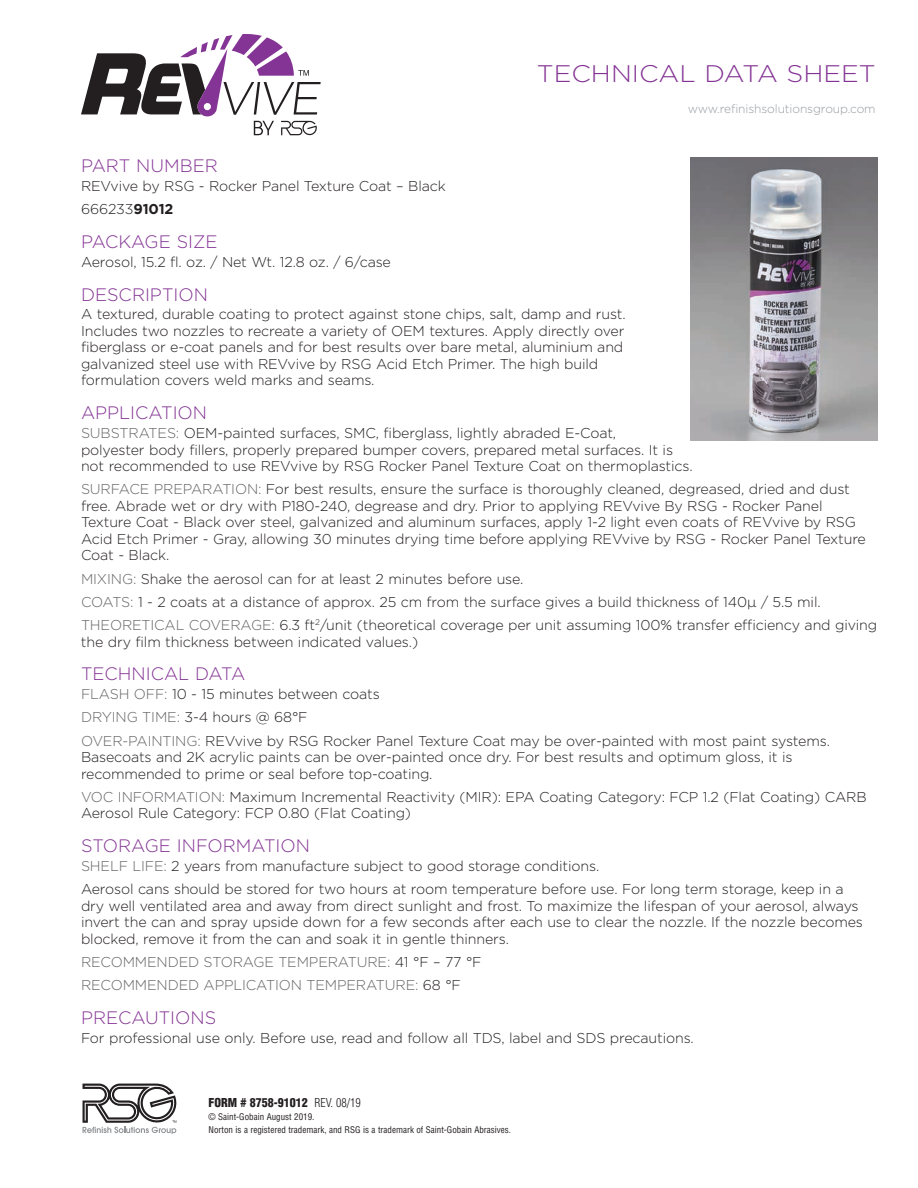
<style>
.page{position:relative;width:918px;height:1188px;background:#fff}
.page>*{position:absolute;margin:0;border:0;box-sizing:border-box;transform-origin:0 0}
.t1{font:300 24px "Gotham";color:#843494;scale:1.1 1}
.t2{font:300 18px "Gotham";color:#843494}
.t3{font:300 14.25px/16.5px "Gotham";letter-spacing:-.01em;color:#231f20}
.t4{font:300 14.25px/23.2px "Gotham";letter-spacing:-.01em;color:#636366}
.t5{font:300 12px "Gotham";letter-spacing:-.01em;color:#959ca1}
.t6{font:900 condensed 12px "Helvetica LT Std";color:#231f20}
.t7{font:condensed 9px/12.9px "Helvetica LT Std";color:#231f20}
.s1{font-weight:700}
.s2{color:#636366}
.s3{color:#231f20}
.s4{font-weight:300}
</style>
<div class="page">
<img style="left:690px;top:158px;width:188px;height:283px">
<svg style="left:83px;top:1084px;width:93px;height:50px"></svg>
<svg style="left:81px;top:34px;width:240px;height:101px"></svg>
<h1 class="t1" style="left:537px;top:58px;width:310px">TECHNICAL DATA SHEET</h1>
<p class="t5" style="left:688px;top:101px;width:189px">www.refinishsolutionsgroup.com</p>
<p class="t2" style="left:81px;top:154px;width:138px">PART NUMBER</p>
<p class="t3" style="left:81px;top:174px;width:366px;line-height:23.2px">REVvive by RSG - Rocker Panel Texture Coat – Black<br>666233<span class="s1">91012</span></p>
<p class="t2" style="left:81px;top:230px;width:138px">PACKAGE SIZE</p>
<p class="t3" style="left:81px;top:253px;width:311px">Aerosol, 15.2 fl. oz. / Net Wt. 12.8 oz. / 6/case</p>
<p class="t2" style="left:81px;top:283px;width:128px">DESCRIPTION</p>
<p class="t3" style="left:81px;top:306px;width:546px">A textured, durable coating to protect against stone chips, salt, damp and rust.<br>Includes two nozzles to recreate a variety of OEM textures. Apply directly over fiberglass or e-coat panels and for best results over bare metal, aluminium and galvanized steel use with REVvive by RSG Acid Etch Primer. The high build formulation covers weld marks and seams.</p>
<p class="t2" style="left:81px;top:401px;width:128px">APPLICATION</p>
<p class="t3" style="left:81px;top:424px;width:613px"><span class="s2">SUBSTRATES:</span> OEM-painted surfaces, SMC, fiberglass, lightly abraded E-Coat,<br>polyester body fillers, properly prepared bumper covers, prepared metal surfaces. It is not recommended to use REVvive by RSG Rocker Panel Texture Coat on thermoplastics.</p>
<p class="t3" style="left:81px;top:481px;width:786px"><span class="s2">SURFACE PREPARATION:</span> For best results, ensure the surface is thoroughly cleaned, degreased, dried and dust free. Abrade wet or dry with P180-240, degrease and dry. Prior to applying REVvive By RSG - Rocker Panel Texture Coat - Black over steel, galvanized and aluminum surfaces, apply 1-2 light even coats of REVvive by RSG Acid Etch Primer - Gray, allowing 30 minutes drying time before applying REVvive by RSG - Rocker Panel Texture Coat - Black.</p>
<p class="t3" style="left:81px;top:567px;width:798px;line-height:23.2px"><span class="s2">MIXING:</span> Shake the aerosol can for at least 2 minutes before use.<br><span class="s2">COATS:</span> 1 - 2 coats at a distance of approx. 25 cm from the surface gives a build thickness of 140μ / 5.5 mil.<br><span class="s2">THEORETICAL COVERAGE:</span> 6.3 ft<sup>2</sup>/unit (theoretical coverage per unit assuming 100% transfer efficiency and giving</p>
<p class="t3" style="left:81px;top:633px;width:339px">the dry film thickness between indicated values.)</p>
<p class="t2" style="left:81px;top:662px;width:166px">TECHNICAL DATA</p>
<p class="t3" style="left:81px;top:682px;width:750px;line-height:23.2px"><span class="s2">FLASH OFF:</span> 10 - 15 minutes between coats<br><span class="s2">DRYING TIME:</span> 3-4 hours @ 68°F<br><span class="s2">OVER-PAINTING:</span> REVvive by RSG Rocker Panel Texture Coat may be over-painted with most paint systems.</p>
<p class="t3" style="left:81px;top:748px;width:713px">Basecoats and 2K acrylic paints can be over-painted once dry. For best results and optimum gloss, it is recommended to prime or seal before top-coating.</p>
<p class="t3" style="left:81px;top:788px;width:787px"><span class="s2">VOC INFORMATION:</span> Maximum Incremental Reactivity (MIR): EPA Coating Category: FCP 1.2 (Flat Coating) CARB<br>Aerosol Rule Category: FCP 0.80 (Flat Coating)</p>
<p class="t2" style="left:81px;top:834px;width:231px">STORAGE INFORMATION</p>
<p class="t3" style="left:81px;top:854px;width:764px;line-height:23.2px"><span class="s2">SHELF LIFE:</span> 2 years from manufacture subject to good storage conditions.<br>Aerosol cans should be stored for two hours at room temperature before use. For long term storage, keep in a</p>
<p class="t3" style="left:81px;top:897px;width:784px">dry well ventilated area and away from direct sunlight and frost. To maximize the lifespan of your aerosol, always invert the can and spray upside down for a few seconds after each use to clear the nozzle. If the nozzle becomes blocked, remove it from the can and soak it in gentle thinners.</p>
<p class="t4" style="left:81px;top:950px;width:402px">RECOMMENDED STORAGE TEMPERATURE: <span class="s3">41 °F – 77 °F<br></span>RECOMMENDED APPLICATION TEMPERATURE: <span class="s3">68 °F</span></p>
<p class="t2" style="left:81px;top:1006px;width:137px">PRECAUTIONS</p>
<p class="t3" style="left:81px;top:1029px;width:614px">For professional use only. Before use, read and follow all TDS, label and SDS precautions.</p>
<p class="t6" style="left:209px;top:1095px;width:154px">FORM # 8758-91012 <span class="s4">REV. 08/19</span></p>
<p class="t7" style="left:209px;top:1110px;width:304px">© Saint-Gobain August 2019.<br>Norton is a registered trademark, and RSG is a trademark of Saint-Gobain Abrasives.</p>
</div>
